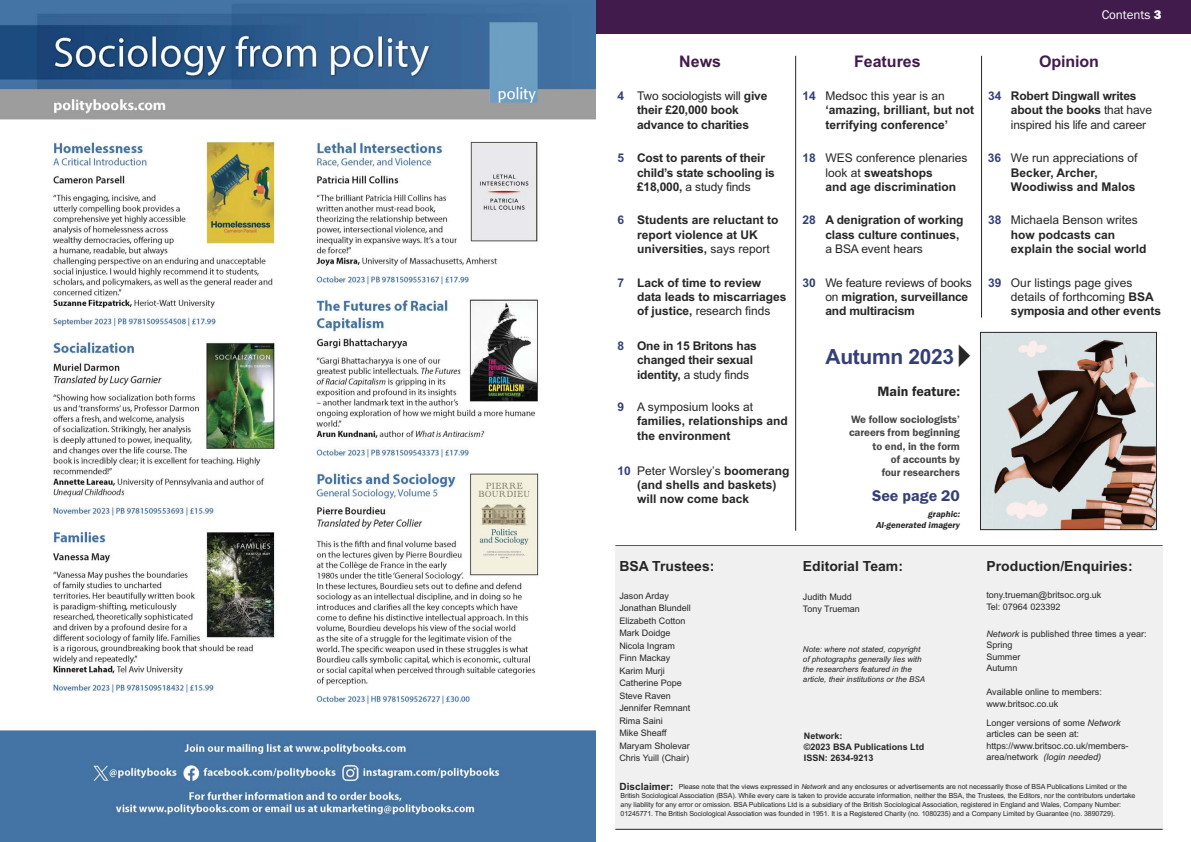
<style>
.page{position:relative;width:1191px;height:842px;background:#fff}
.page>*{position:absolute;margin:0;border:0;box-sizing:border-box;transform-origin:0 0}
.t1{font:700 21px "Arial";letter-spacing:-.015em;color:#353f76}
.t2{font:700 16px "Arial";color:#411b4c}
.t3{font:600 16px "Franklin Gothic";color:#353f76}
.t4{font:700 14px "Arial";color:#272627}
.t5{font:600 14px "Franklin Gothic";color:#272627}
.t6{font:13px "Franklin Gothic";color:#fff}
.t7{font:700 12px/14.4px "Arial";color:#272627}
.t8{font:12px/14.4px "Arial";color:#272627}
.t9{font:700 12px "Arial";color:#353f76}
.t10{font:600 11px/13.1px "Franklin Gothic";letter-spacing:-.005em;color:#4a4949;text-align:right}
.t11{font:700 10px "Arial";color:#272627}
.t12{font:9px/12.5px "Arial";color:#272627}
.t13{font:700 9px/10.8px "Arial";color:#272627}
.t14{font:italic 600 9px/10.8px "Franklin Gothic";color:#272627;text-align:right}
.t15{font:italic 8px/10px "Arial";color:#272627}
.t16{font:7px/9px "Arial";letter-spacing:-.01em;color:#272627}
.s1{font-weight:800}
.s2{font-weight:400}
.s3{color:#353f76}
.s4{font-weight:700;color:#353f76}
.s5{font-weight:700}
.s6{font-style:italic}
</style>
<div class="page">
<hr style="left:795px;top:56px;width:1px;height:475px;background:#272627">
<hr style="left:981px;top:56px;width:1px;height:261px;background:#272627">
<img style="left:982px;top:334px;width:173px;height:194px">
<div style="left:980px;top:332px;width:177px;height:198px;border:1px solid #272627"></div>
<div style="left:595px;top:0;width:596px;height:34px;background:#411b4c"></div>
<div style="left:615px;top:546px;width:547px;height:283px;background:#f0f0f0"></div>
<hr style="left:615px;top:545px;width:547px;height:1px;background:#272627">
<hr style="left:615px;top:829px;width:547px;height:1px;background:#272627">
<img style="left:0;top:0;width:595px;height:842px">
<p class="t6" style="left:1101px;top:7px;width:61px">Contents <span class="s1">3</span></p>
<h2 class="t2" style="left:679px;top:52px;width:43px">News</h2>
<h2 class="t2" style="left:854px;top:52px;width:68px">Features</h2>
<p class="t9" style="left:617px;top:89px;width:8px">4</p>
<p class="t7" style="left:637px;top:89px;width:132px"><span class="s2">Two sociologists will</span> give their £20,000 book advance to charities</p>
<p class="t7" style="left:825px;top:89px;width:150px;text-indent:-23px"><span class="s3">14</span> <span class="s2">Medsoc this year is an </span>‘amazing, brilliant, but not terrifying conference’</p>
<p class="t9" style="left:617px;top:151px;width:8px">5</p>
<p class="t9" style="left:617px;top:213px;width:8px">6</p>
<p class="t7" style="left:637px;top:151px;width:139px">Cost to parents of their child’s state schooling is £18,000, <span class="s2">a study finds</span></p>
<p class="t7" style="left:637px;top:213px;width:143px">Students are reluctant to report violence at UK universities, <span class="s2">says report</span></p>
<p class="t7" style="left:825px;top:151px;width:144px;text-indent:-23px"><span class="s3">18</span> <span class="s2">WES conference plenaries look at</span> sweatshops<br>and age discrimination</p>
<p class="t7" style="left:825px;top:213px;width:140px;text-indent:-23px"><span class="s3">28</span> A denigration of working class culture continues,</p>
<p class="t8" style="left:825px;top:242px;width:99px">a BSA event hears</p>
<p class="t9" style="left:617px;top:275px;width:8px">7</p>
<p class="t7" style="left:637px;top:275px;width:151px">Lack of time to review data leads to miscarriages of justice, <span class="s2">research finds</span></p>
<p class="t7" style="left:825px;top:275px;width:148px;text-indent:-23px"><span class="s3">30</span> <span class="s2">We feature reviews of books on</span> migration, surveillance and multiracism</p>
<p class="t9" style="left:617px;top:339px;width:8px">8</p>
<p class="t7" style="left:637px;top:339px;width:121px">One in 15 Britons has changed their sexual identity, <span class="s2">a study finds</span></p>
<p class="t7" style="left:637px;top:400px;width:152px;text-indent:-20px"><span class="s3">9</span> <span class="s2">A symposium looks at </span>families, relationships and the environment</p>
<p class="t7" style="left:637px;top:463px;width:154px"><span class="s2">Peter Worsley’s</span> boomerang (and shells and baskets) will now come back</p>
<p class="t9" style="left:617px;top:463px;width:15px">10</p>
<h1 class="t1" style="left:825px;top:344px;width:130px">Autumn 2023</h1>
<p class="t5" style="left:877px;top:383px;width:84px">Main feature:</p>
<p class="t10" style="left:849px;top:413px;width:112px">We follow sociologists’ careers from beginning to end, in the form<br>of accounts by<br>four researchers</p>
<h2 class="t3" style="left:872px;top:486px;width:89px">See page 20</h2>
<p class="t14" style="left:876px;top:508px;width:85px">graphic:<br>AI-generated imagery</p>
<h2 class="t2" style="left:1039px;top:52px;width:61px">Opinion</h2>
<p class="t7" style="left:1011px;top:89px;width:143px;text-indent:-23px"><span class="s3">34</span> Robert Dingwall writes about the books <span class="s2">that have inspired his life and career</span></p>
<p class="t7" style="left:1011px;top:151px;width:128px;text-indent:-23px"><span class="s3">36</span> <span class="s2">We run appreciations of<br></span>Becker, Archer,<br>Woodiwiss and Malos</p>
<p class="t7" style="left:1011px;top:213px;width:137px;text-indent:-23px"><span class="s3">38</span> <span class="s2">Michaela Benson writes </span>how podcasts can explain the social world</p>
<p class="t8" style="left:1011px;top:275px;width:152px;text-indent:-23px"><span class="s4">39</span> Our listings page gives details of forthcoming <span class="s5">BSA symposia and other events</span></p>
<p class="t4" style="left:619px;top:558px;width:97px">BSA Trustees:</p>
<p class="t12" style="left:619px;top:589px;width:73px">Jason Arday<br>Jonathan Blundell<br>Elizabeth Cotton<br>Mark Doidge<br>Nicola Ingram<br>Finn Mackay<br>Karim Murji<br>Catherine Pope<br>Steve Raven<br>Jennifer Remnant<br>Rima Saini<br>Mike Sheaff<br>Maryam Sholevar<br>Chris Yuill (Chair)</p>
<p class="t4" style="left:986px;top:558px;width:148px">Production/Enquiries:</p>
<p class="t12" style="left:986px;top:589px;width:117px;line-height:11.5px">tony.trueman@britsoc.org.uk<br>Tel: 07964 023392</p>
<p class="t12" style="left:986px;top:628px;width:162px;line-height:11.5px"><span class="s6">Network</span> is published three times a year:<br>Spring<br>Summer<br>Autumn</p>
<p class="t12" style="left:986px;top:686px;width:117px;line-height:11.5px">Available online to members: www.britsoc.co.uk</p>
<p class="t12" style="left:986px;top:717px;width:144px;line-height:11.5px">Longer versions of some <span class="s6">Network </span>articles can be seen at: https://www.britsoc.co.uk/members&shy;area/network <span class="s6">(login needed)</span></p>
<p class="t16" style="left:620px;top:782px;width:516px;text-indent:58px">Please note that the views expressed in <span class="s6">Network</span> and any enclosures or advertisements are not necessarily those of BSA Publications Limited or the British Sociological Association (BSA). While every care is taken to provide accurate information, neither the BSA, the Trustees, the Editors, nor the contributors undertake any liability for any error or omission. BSA Publications Ltd is a subsidiary of the British Sociological Association, registered in England and Wales, Company Number:<br>01245771. The British Sociological Association was founded in 1951. It is a Registered Charity (no. 1080235) and a Company Limited by Guarantee (no. 3890729).</p>
<p class="t4" style="left:803px;top:558px;width:102px">Editorial Team:</p>
<p class="t12" style="left:803px;top:590px;width:59px">Judith Mudd<br>Tony Trueman</p>
<p class="t15" style="left:803px;top:644px;width:124px">Note: where not stated, copyright of photographs generally lies with the researchers featured in the article, their institutions or the BSA</p>
<p class="t13" style="left:804px;top:731px;width:122px">Network:<br>©2023 BSA Publications Ltd<br>ISSN: 2634-9213</p>
<p class="t11" style="left:619px;top:780px;width:55px">Disclaimer:</p>
</div>
